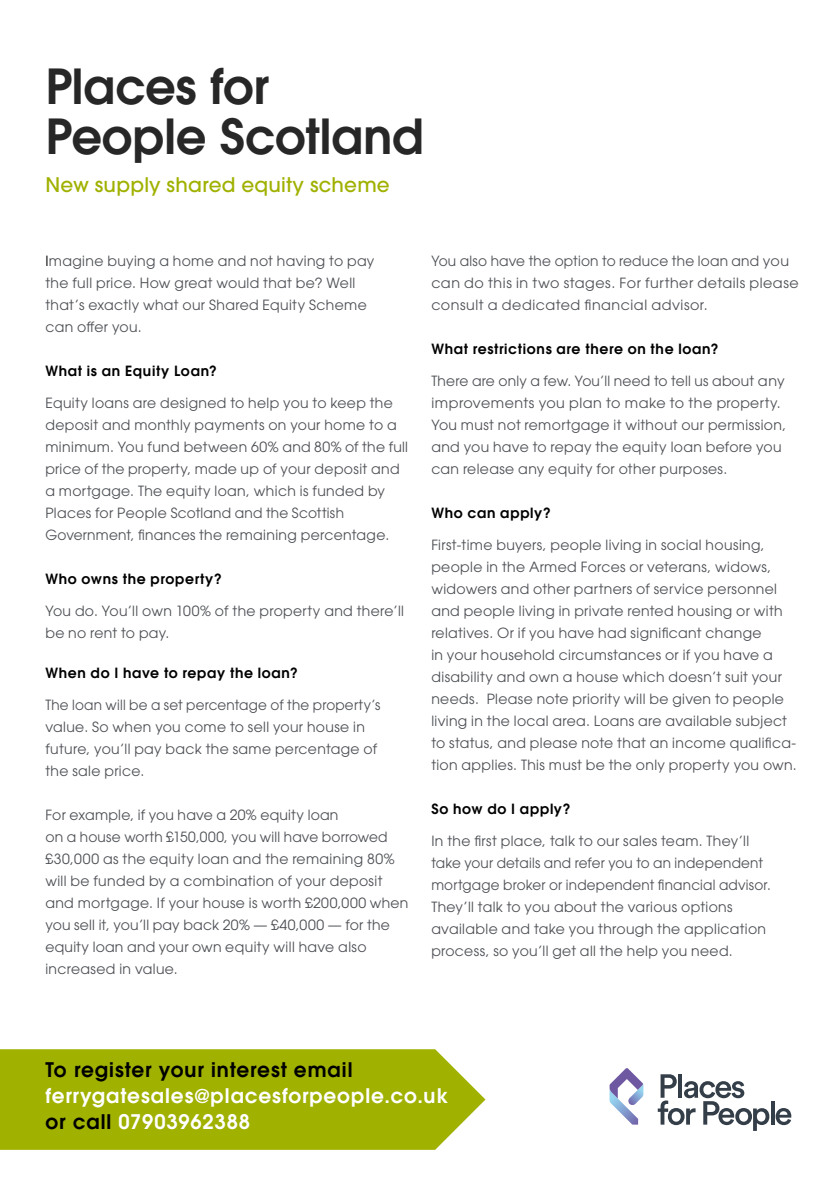
<style>
.page{position:relative;width:840px;height:1191px;background:#fff}
.page>*{position:absolute;margin:0;border:0;box-sizing:border-box;transform-origin:0 0}
.t1{font:600 48px/50px "ITC Avant Garde Std";letter-spacing:-.005em;color:#272727}
.t2{font:600 20px/26px "ITC Avant Garde Std";letter-spacing:.045em;color:#fff}
.t3{font:500 20px "ITC Avant Garde Std";letter-spacing:.01em;color:#a0b101}
.t4{font:600 20px "ITC Avant Garde Std";letter-spacing:.045em;color:#000}
.t5{font:14px/22px "ITC Avant Garde Std";letter-spacing:.025em;color:#4c4f54}
.t6{font:600 14px "ITC Avant Garde Std";letter-spacing:.05em;color:#020100}
.s1{color:#020100}
.s2{color:#000}
</style>
<div class="page">
<div style="left:0;top:1049px;width:485px;height:100px;background:#a0b100"></div>
<svg style="left:657px;top:1074px;width:112px;height:56px"></svg>
<svg style="left:771px;top:1101px;width:3px;height:23px"></svg>
<svg style="left:775px;top:1108px;width:15px;height:17px"></svg>
<svg style="left:609px;top:1068px;width:34px;height:56px"></svg>
<h1 class="t1" style="left:45px;top:60px;width:379px">Places for<br>People Scotland</h1>
<h2 class="t3" style="left:45px;top:171px;width:346px">New supply shared equity scheme</h2>
<p class="t5" style="left:45px;top:249px;width:330px"><span class="s1">I</span>magine buying a home and not having to pay the full price. How great would that be? Well that’s exactly what our Shared Equity Scheme can offer you.</p>
<p class="t6" style="left:45px;top:361px;width:173px">What is an Equity Loan?</p>
<p class="t5" style="left:45px;top:391px;width:364px">Equity loans are designed to help you to keep the deposit and monthly payments on your home to a minimum. You fund between 60% and 80% of the full price of the property, made up of your deposit and a mortgage. The equity loan, which is funded by Places for People Scotland and the Scottish Government, finances the remaining percentage.</p>
<p class="t6" style="left:45px;top:569px;width:178px">Who owns the property?</p>
<p class="t5" style="left:45px;top:599px;width:360px">You do. You’ll own 100% of the property and there’ll be no rent to pay.</p>
<p class="t6" style="left:45px;top:663px;width:254px">When do I have to repay the loan?</p>
<p class="t5" style="left:45px;top:693px;width:336px">The loan will be a set percentage of the property’s value. So when you come to sell your house in future, you’ll pay back the same percentage of the sale price.</p>
<p class="t5" style="left:45px;top:803px;width:364px">For example, if you have a 20% equity loan<br>on a house worth £150,000, you will have borrowed £30,000 as the equity loan and the remaining 80% will be funded by a combination of your deposit and mortgage. If your house is worth £200,000 when you sell it, you’ll pay back 20% — £40,000 — for the equity loan and your own equity will have also increased in value.</p>
<p class="t5" style="left:431px;top:249px;width:369px">You also have the option to reduce the loan and you can do this in two stages. For further details please consult a dedicated financial advisor.</p>
<p class="t6" style="left:431px;top:339px;width:288px">What restrictions are there on the loan?</p>
<p class="t5" style="left:431px;top:369px;width:356px">There are only a few. You’ll need to tell us about any improvements you plan to make to the property.<br>You must not remortgage it without our permission, and you have to repay the equity loan before you can release any equity for other purposes.</p>
<p class="t6" style="left:431px;top:503px;width:121px">Who can apply?</p>
<p class="t5" style="left:431px;top:533px;width:367px">First-time buyers, people living in social housing, people in the Armed Forces or veterans, widows, widowers and other partners of service personnel and people living in private rented housing or with relatives. Or if you have had significant change<br>in your household circumstances or if you have a disability and own a house which doesn’t suit your needs. Please note priority will be given to people living in the local area. Loans are available subject to status, and please note that an income qualifica&shy;tion applies. This must be the only property you own.</p>
<p class="t6" style="left:431px;top:799px;width:141px">So how do I apply?</p>
<p class="t5" style="left:431px;top:829px;width:341px">In the first place, talk to our sales team. They’ll take your details and refer you to an independent mortgage broker or independent financial advisor.<br>They’ll talk to you about the various options available and take you through the application process, so you’ll get all the help you need.</p>
<h2 class="t4" style="left:45px;top:1056px;width:308px">To register your interest email</h2>
<h2 class="t2" style="left:45px;top:1082px;width:404px">ferrygatesales@placesforpeople.co.uk <span class="s2">or call</span> 07903962388</h2>
</div>
